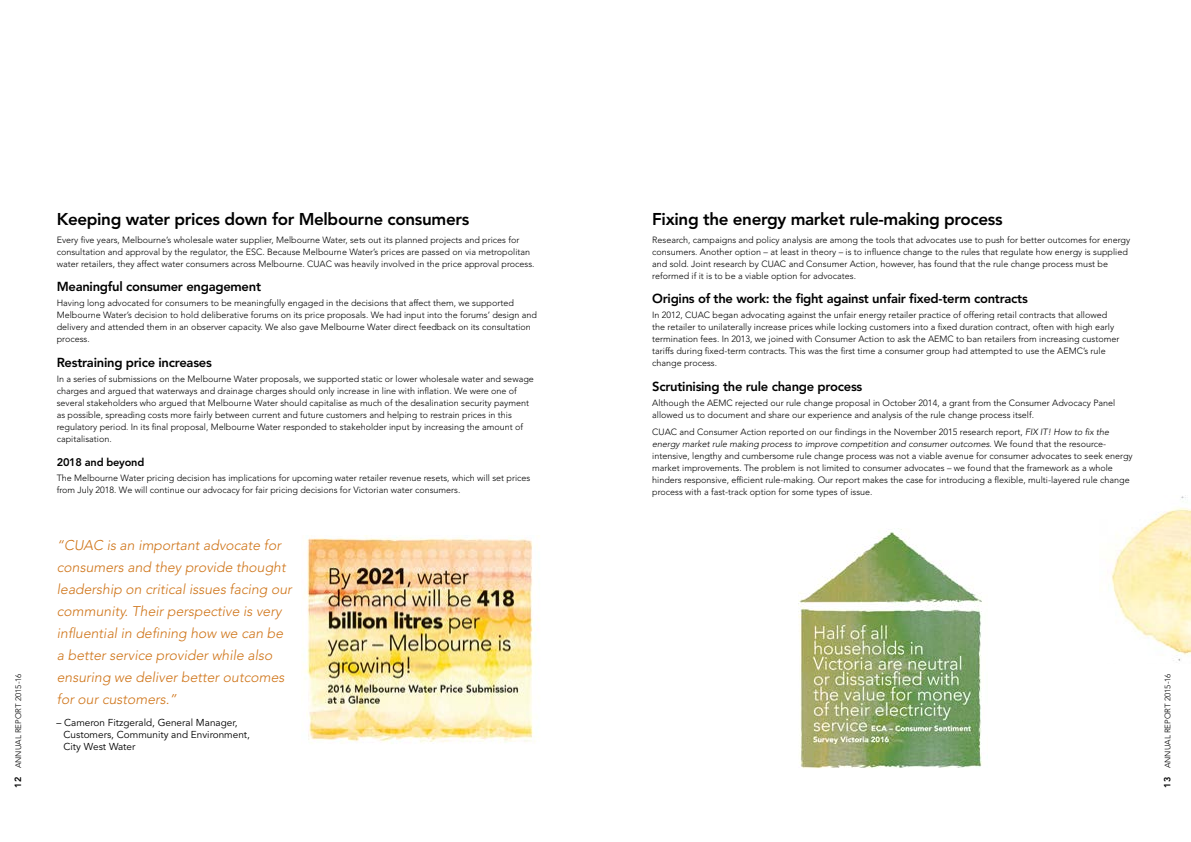
<style>
.page{position:relative;width:1191px;height:842px;background:#fff}
.page>*{position:absolute;margin:0;border:0;box-sizing:border-box;transform-origin:0 0}
.t1{font:800 17px "Avenir LT Std";letter-spacing:-.02em;color:#000}
.t2{font:italic 300 14px/22px "Avenir LT Std";color:#cf7418}
.t3{font:800 13px "Avenir LT Std";letter-spacing:-.02em;color:#000}
.t4{font:800 11px "Avenir LT Std";letter-spacing:-.02em;color:#000}
.t5{font:10px/12px "Avenir LT Std";color:#000}
.t6{font:300 9px/12px "Avenir LT Std";color:#000}
.t7{font:800 9px "Avenir LT Std";color:#000}
.t8{font:300 8px "Avenir LT Std";color:#000}
.s1{font-style:italic}
</style>
<div class="page">
<img style="left:1111px;top:496px;width:80px;height:165px">
<img style="left:305px;top:536px;width:230px;height:208px">
<img style="left:798px;top:528px;width:184px;height:241px">
<p class="t8" style="left:14px;top:768px;width:96px;rotate:-90deg">ANNUAL REPORT 2015-16</p>
<p class="t7" style="left:13px;top:788px;width:12px;rotate:-90deg">12</p>
<h1 class="t1" style="left:57px;top:209px;width:414px">Keeping water prices down for Melbourne consumers</h1>
<p class="t6" style="left:57px;top:234px;width:479px">Every five years, Melbourne’s wholesale water supplier, Melbourne Water, sets out its planned projects and prices for consultation and approval by the regulator, the ESC. Because Melbourne Water’s prices are passed on via metropolitan water retailers, they affect water consumers across Melbourne. CUAC was heavily involved in the price approval process.</p>
<h3 class="t3" style="left:57px;top:279px;width:206px">Meaningful consumer engagement</h3>
<p class="t6" style="left:57px;top:297px;width:482px">Having long advocated for consumers to be meaningfully engaged in the decisions that affect them, we supported Melbourne Water’s decision to hold deliberative forums on its price proposals. We had input into the forums’ design and delivery and attended them in an observer capacity. We also gave Melbourne Water direct feedback on its consultation process.</p>
<h3 class="t3" style="left:57px;top:354px;width:157px">Restraining price increases</h3>
<p class="t6" style="left:57px;top:372px;width:478px">In a series of submissions on the Melbourne Water proposals, we supported static or lower wholesale water and sewage charges and argued that waterways and drainage charges should only increase in line with inflation. We were one of several stakeholders who argued that Melbourne Water should capitalise as much of the desalination security payment as possible, spreading costs more fairly between current and future customers and helping to restrain prices in this regulatory period. In its final proposal, Melbourne Water responded to stakeholder input by increasing the amount of capitalisation.</p>
<p class="t4" style="left:57px;top:455px;width:89px">2018 and beyond</p>
<p class="t6" style="left:57px;top:472px;width:475px">The Melbourne Water pricing decision has implications for upcoming water retailer revenue resets, which will set prices from July 2018. We will continue our advocacy for fair pricing decisions for Victorian water consumers.</p>
<p class="t2" style="left:57px;top:534px;width:236px">“CUAC is an important advocate for consumers and they provide thought leadership on critical issues facing our community. Their perspective is very influential in defining how we can be a better service provider while also ensuring we deliver better outcomes for our customers.”</p>
<p class="t5" style="left:63px;top:717px;width:188px;text-indent:-7px">– Cameron Fitzgerald, General Manager,<br>Customers, Community and Environment,<br>City West Water</p>
<h1 class="t1" style="left:652px;top:209px;width:352px">Fixing the energy market rule-making process</h1>
<p class="t6" style="left:652px;top:234px;width:479px">Research, campaigns and policy analysis are among the tools that advocates use to push for better outcomes for energy consumers. Another option – at least in theory – is to influence change to the rules that regulate how energy is supplied and sold. Joint research by CUAC and Consumer Action, however, has found that the rule change process must be reformed if it is to be a viable option for advocates.</p>
<h3 class="t3" style="left:652px;top:291px;width:377px">Origins of the work: the fight against unfair fixed-term contracts</h3>
<p class="t6" style="left:652px;top:309px;width:468px">In 2012, CUAC began advocating against the unfair energy retailer practice of offering retail contracts that allowed the retailer to unilaterally increase prices while locking customers into a fixed duration contract, often with high early termination fees. In 2013, we joined with Consumer Action to ask the AEMC to ban retailers from increasing customer tariffs during fixed-term contracts. This was the first time a consumer group had attempted to use the AEMC’s rule change process.</p>
<h3 class="t3" style="left:652px;top:378px;width:212px">Scrutinising the rule change process</h3>
<p class="t6" style="left:652px;top:396px;width:464px">Although the AEMC rejected our rule change proposal in October 2014, a grant from the Consumer Advocacy Panel allowed us to document and share our experience and analysis of the rule change process itself.</p>
<p class="t6" style="left:652px;top:426px;width:482px">CUAC and Consumer Action reported on our findings in the November 2015 research report, <span class="s1">FIX IT! How to fix the energy market rule making process to improve competition and consumer outcomes</span>. We found that the resource&shy;intensive, lengthy and cumbersome rule change process was not a viable avenue for consumer advocates to seek energy market improvements. The problem is not limited to consumer advocates – we found that the framework as a whole hinders responsive, efficient rule-making. Our report makes the case for introducing a flexible, multi-layered rule change process with a fast-track option for some types of issue.</p>
<p class="t8" style="left:1162px;top:768px;width:96px;rotate:-90deg">ANNUAL REPORT 2015-16</p>
<p class="t7" style="left:1162px;top:788px;width:12px;rotate:-90deg">13</p>
</div>
